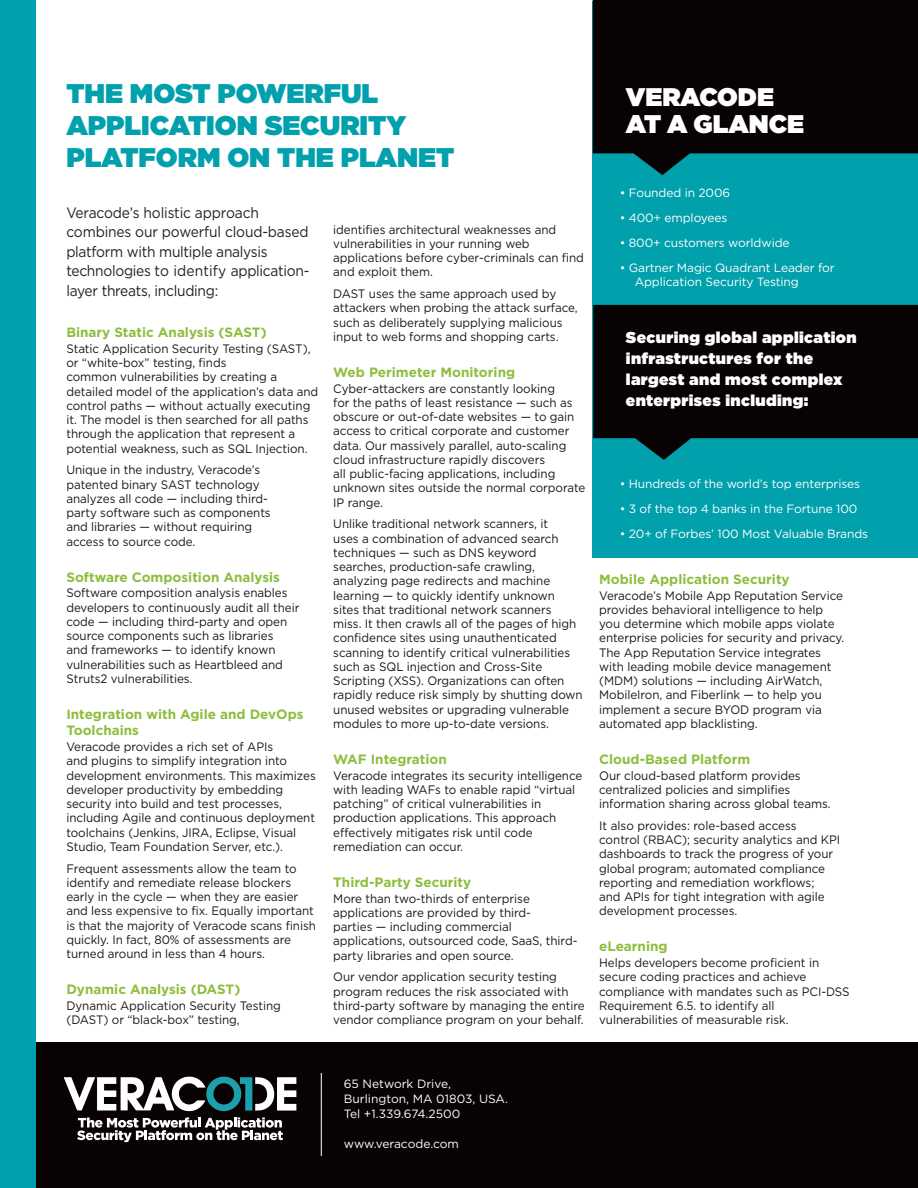
<style>
.page{position:relative;width:918px;height:1188px;background:#fff}
.page>*{position:absolute;margin:0;border:0;box-sizing:border-box;transform-origin:0 0}
.Section_headline{font:900 27px/32.4px "Gotham";color:#00a0ad}
.t1{font:900 25.5px "Gotham";color:#fff}
.t2{font:900 15.75px/21px "Gotham";letter-spacing:.025em;color:#fff}
.Secondary_graf{font:15px/19.5px "Gotham";letter-spacing:-.02em;color:#231f20;scale:.92 1}
.subheads{font:700 13.5px/16.5px "Gotham";color:#8dbe3e}
.Product_overview_tex{font:12.3px/14.2px "Gotham";letter-spacing:-.005em;color:#181717;scale:.95 1}
.Text{font:12px/15px "Gotham";letter-spacing:-.01em;color:#fff}
</style>
<div class="page">
<div style="left:0;top:1042px;width:918px;height:146px;background:#080302"></div>
<svg style="left:64px;top:1077px;width:232px;height:65px"></svg>
<hr style="left:321px;top:1073px;width:1px;height:83px;background:#fff">
<div style="left:0;top:0;width:35px;height:1188px;background:#00a0ad"></div>
<div style="left:593px;top:1px;width:325px;height:557px;background:#00a0ad"></div>
<svg style="left:593px;top:0;width:325px;height:175px;background:#071415"></svg>
<svg style="left:593px;top:305px;width:325px;height:155px;background:#061718"></svg>
<p class="Section_headline" style="left:66px;top:76px;width:390px">THE MOST POWERFUL<br>APPLICATION SECURITY<br>PLATFORM ON THE PLANET</p>
<p class="Secondary_graf" style="left:66px;top:202px;width:266px">Veracode’s holistic approach combines our powerful cloud-based platform with multiple analysis technologies to identify application&shy;layer threats, including:</p>
<p class="subheads" style="left:66px;top:324px;width:202px">Binary Static Analysis (SAST)</p>
<p class="Product_overview_tex" style="left:66px;top:341px;width:267px">Static Application Security Testing (SAST), or “white-box” testing, finds<br>common vulnerabilities by creating a detailed model of the application’s data and control paths — without actually executing it. The model is then searched for all paths through the application that represent a potential weakness, such as SQL Injection.</p>
<p class="Product_overview_tex" style="left:66px;top:463px;width:217px">Unique in the industry, Veracode’s patented binary SAST technology analyzes all code — including third&shy;party software such as components and libraries — without requiring access to source code.</p>
<p class="subheads" style="left:66px;top:568px;width:215px">Software Composition Analysis</p>
<p class="Product_overview_tex" style="left:66px;top:586px;width:247px">Software composition analysis enables developers to continuously audit all their code — including third-party and open source components such as libraries<br>and frameworks — to identify known vulnerabilities such as Heartbleed and Struts2 vulnerabilities.</p>
<p class="subheads" style="left:66px;top:706px;width:239px">Integration with Agile and DevOps<br>Toolchains</p>
<p class="Product_overview_tex" style="left:66px;top:739px;width:264px">Veracode provides a rich set of APIs<br>and plugins to simplify integration into development environments. This maximizes developer productivity by embedding security into build and test processes, including Agile and continuous deployment toolchains (Jenkins, JIRA, Eclipse, Visual Studio, Team Foundation Server, etc.).</p>
<p class="Product_overview_tex" style="left:66px;top:861px;width:264px">Frequent assessments allow the team to identify and remediate release blockers early in the cycle — when they are easier and less expensive to fix. Equally important is that the majority of Veracode scans finish quickly. In fact, 80% of assessments are turned around in less than 4 hours.</p>
<p class="subheads" style="left:66px;top:981px;width:175px">Dynamic Analysis (DAST)</p>
<p class="Product_overview_tex" style="left:66px;top:998px;width:227px">Dynamic Application Security Testing (DAST) or “black-box” testing,</p>
<p class="Product_overview_tex" style="left:333px;top:222px;width:265px">identifies architectural weaknesses and vulnerabilities in your running web applications before cyber-criminals can find and exploit them.</p>
<p class="Product_overview_tex" style="left:333px;top:286px;width:259px">DAST uses the same approach used by attackers when probing the attack surface, such as deliberately supplying malicious input to web forms and shopping carts.</p>
<p class="subheads" style="left:333px;top:364px;width:183px">Web Perimeter Monitoring</p>
<p class="Product_overview_tex" style="left:333px;top:381px;width:267px">Cyber-attackers are constantly looking<br>for the paths of least resistance — such as obscure or out-of-date websites — to gain access to critical corporate and customer data. Our massively parallel, auto-scaling cloud infrastructure rapidly discovers<br>all public-facing applications, including unknown sites outside the normal corporate IP range.</p>
<p class="Product_overview_tex" style="left:333px;top:517px;width:264px">Unlike traditional network scanners, it<br>uses a combination of advanced search techniques — such as DNS keyword searches, production-safe crawling, analyzing page redirects and machine learning — to quickly identify unknown sites that traditional network scanners miss. It then crawls all of the pages of high confidence sites using unauthenticated scanning to identify critical vulnerabilities such as SQL injection and Cross-Site Scripting (XSS). Organizations can often rapidly reduce risk simply by shutting down unused websites or upgrading vulnerable modules to more up-to-date versions.</p>
<p class="subheads" style="left:333px;top:751px;width:115px">WAF Integration</p>
<p class="Product_overview_tex" style="left:333px;top:768px;width:264px">Veracode integrates its security intelligence with leading WAFs to enable rapid “virtual patching” of critical vulnerabilities in production applications. This approach effectively mitigates risk until code remediation can occur.</p>
<p class="subheads" style="left:333px;top:874px;width:140px">Third-Party Security</p>
<p class="Product_overview_tex" style="left:333px;top:891px;width:259px">More than two-thirds of enterprise applications are provided by third-<br>parties — including commercial applications, outsourced code, SaaS, third&shy;party libraries and open source.</p>
<p class="Product_overview_tex" style="left:333px;top:970px;width:266px">Our vendor application security testing program reduces the risk associated with third-party software by managing the entire vendor compliance program on your behalf.</p>
<p class="t1" style="left:626px;top:79px;width:150px">VERACODE</p>
<p class="t1" style="left:626px;top:106px;width:180px">AT A GLANCE</p>
<p class="Text" style="left:620px;top:185px;width:112px">• Founded in 2006</p>
<p class="Text" style="left:620px;top:210px;width:109px">• 400+ employees</p>
<p class="Text" style="left:620px;top:235px;width:171px">• 800+ customers worldwide</p>
<p class="Text" style="left:635px;top:260px;width:201px;line-height:14.2px;text-indent:-15px">• Gartner Magic Quadrant Leader for<br>Application Security Testing</p>
<p class="t2" style="left:626px;top:327px;width:232px">Securing global application infrastructures for the largest and most complex enterprises including:</p>
<p class="Text" style="left:620px;top:476px;width:242px">• Hundreds of the world’s top enterprises</p>
<p class="Text" style="left:620px;top:501px;width:239px">• 3 of the top 4 banks in the Fortune 100</p>
<p class="Text" style="left:620px;top:526px;width:250px">• 20+ of Forbes’ 100 Most Valuable Brands</p>
<p class="subheads" style="left:599px;top:571px;width:192px">Mobile Application Security</p>
<p class="Product_overview_tex" style="left:599px;top:588px;width:259px">Veracode’s Mobile App Reputation Service provides behavioral intelligence to help you determine which mobile apps violate enterprise policies for security and privacy.<br>The App Reputation Service integrates with leading mobile device management (MDM) solutions — including AirWatch, MobileIron, and Fiberlink — to help you implement a secure BYOD program via automated app blacklisting.</p>
<p class="subheads" style="left:599px;top:751px;width:153px">Cloud-Based Platform</p>
<p class="Product_overview_tex" style="left:599px;top:768px;width:245px">Our cloud-based platform provides centralized policies and simplifies information sharing across global teams.</p>
<p class="Product_overview_tex" style="left:599px;top:818px;width:255px">It also provides: role-based access control (RBAC); security analytics and KPI dashboards to track the progress of your global program; automated compliance reporting and remediation workflows;<br>and APIs for tight integration with agile development processes.</p>
<p class="subheads" style="left:599px;top:938px;width:70px">eLearning</p>
<p class="Product_overview_tex" style="left:599px;top:955px;width:265px">Helps developers become proficient in secure coding practices and achieve compliance with mandates such as PCI-DSS Requirement 6.5. to identify all vulnerabilities of measurable risk.</p>
<p class="Text" style="left:344px;top:1076px;width:166px">65 Network Drive,<br>Burlington, MA 01803, USA.</p>
<p class="Text" style="left:344px;top:1106px;width:118px">Tel +1.339.674.2500</p>
<p class="Text" style="left:344px;top:1136px;width:117px">www.veracode.com</p>
</div>
